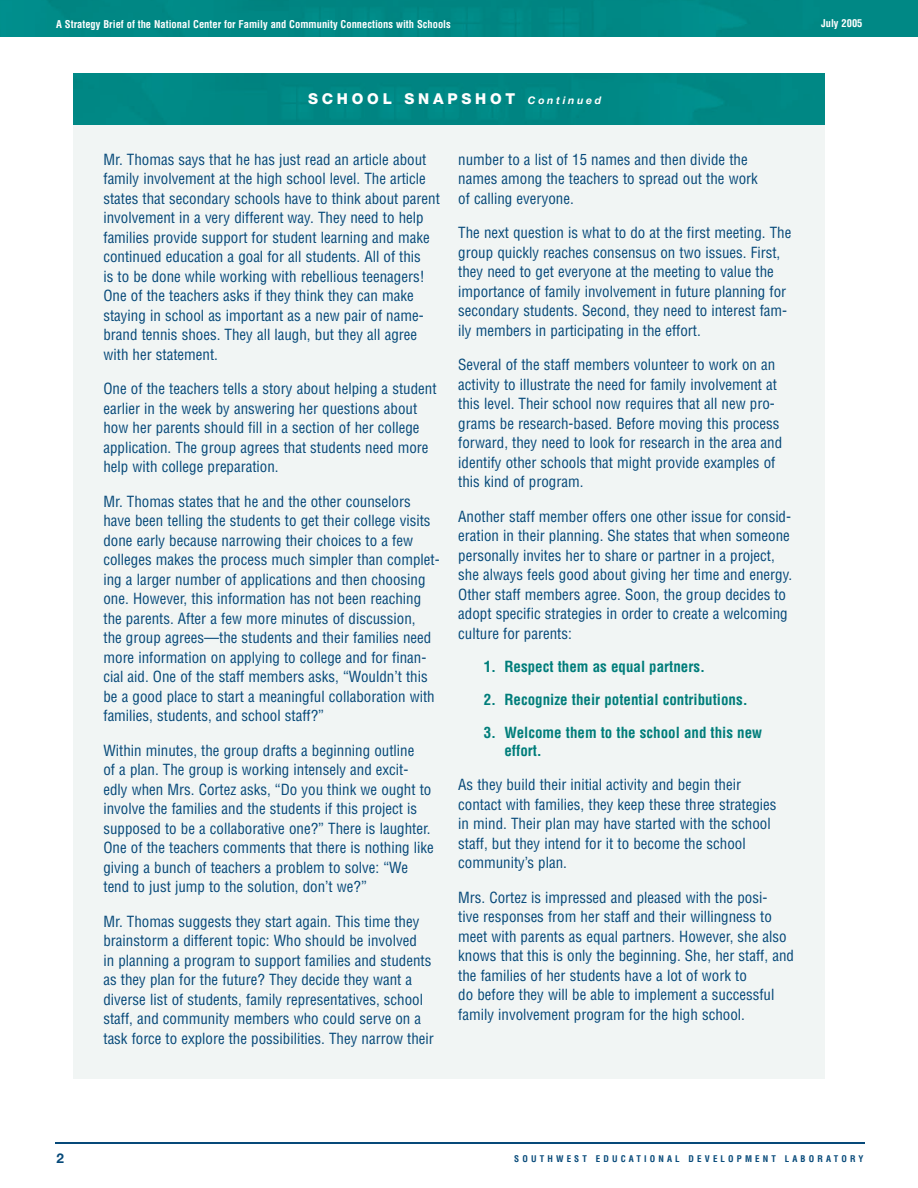
<style>
.page{position:relative;width:918px;height:1188px;background:#fff}
.page>*{position:absolute;margin:0;border:0;box-sizing:border-box;transform-origin:0 0}
.t1{font:condensed 15px/19.5px "Helvetica";color:#064979}
.t2{font:700 condensed 15px/18px "Helvetica";color:#007d7a}
.t3{font:800 15px "Helvetica Neue";letter-spacing:.25em;color:#fff}
.t4{font:700 13.5px "Helvetica Neue";color:#064979}
.t5{font:700 condensed 10.5px "Helvetica";color:#fff}
.t6{font:700 condensed 9px "Helvetica";letter-spacing:.35em;color:#064979}
.s1{font-weight:700;font-style:italic;font-size:10.5px}
</style>
<div class="page">
<hr style="left:55px;top:1142px;width:810px;height:2px;background:#064979">
<div style="left:0;top:0;width:917px;height:37px;background:#008885"></div>
<hr style="left:917px;top:0;width:1px;height:37px;background:#178887">
<div style="left:73px;top:87px;width:752px;height:992px;background:#f1f5f4"></div>
<div style="left:73px;top:74px;width:752px;height:50px;background:#008784"></div>
<p class="t5" style="left:56px;top:17px;width:396px">A Strategy Brief of the National Center for Family and Community Connections with Schools</p>
<p class="t5" style="left:821px;top:17px;width:43px">July 2005</p>
<p class="t3" style="left:308px;top:90px;width:295px">SCHOOL SNAPSHOT <span class="s1">Continued</span></p>
<p class="t1" style="left:103px;top:150px;width:338px">Mr. Thomas says that he has just read an article about family involvement at the high school level. The article states that secondary schools have to think about parent involvement in a very different way. They need to help families provide support for student learning and make continued education a goal for all students. All of this<br>is to be done while working with rebellious teenagers!<br>One of the teachers asks if they think they can make staying in school as important as a new pair of name&shy;brand tennis shoes. They all laugh, but they all agree with her statement.</p>
<p class="t1" style="left:103px;top:379px;width:335px">One of the teachers tells a story about helping a student earlier in the week by answering her questions about how her parents should fill in a section of her college application. The group agrees that students need more help with college preparation.</p>
<p class="t1" style="left:103px;top:492px;width:338px">Mr. Thomas states that he and the other counselors have been telling the students to get their college visits done early because narrowing their choices to a few colleges makes the process much simpler than complet&shy;ing a larger number of applications and then choosing one. However, this information has not been reaching the parents. After a few more minutes of discussion,<br>the group agrees—the students and their families need more information on applying to college and for finan&shy;cial aid. One of the staff members asks, “Wouldn’t this be a good place to start a meaningful collaboration with families, students, and school staff?”</p>
<p class="t1" style="left:103px;top:741px;width:332px">Within minutes, the group drafts a beginning outline<br>of a plan. The group is working intensely and excit&shy;edly when Mrs. Cortez asks, “Do you think we ought to involve the families and the students if this project is supposed to be a collaborative one?” There is laughter.<br>One of the teachers comments that there is nothing like giving a bunch of teachers a problem to solve: “We tend to just jump to the solution, don’t we?”</p>
<p class="t1" style="left:103px;top:912px;width:332px">Mr. Thomas suggests they start again. This time they brainstorm a different topic: Who should be involved<br>in planning a program to support families and students as they plan for the future? They decide they want a diverse list of students, family representatives, school staff, and community members who could serve on a task force to explore the possibilities. They narrow their</p>
<p class="t1" style="left:458px;top:150px;width:301px">number to a list of 15 names and then divide the names among the teachers to spread out the work of calling everyone.</p>
<p class="t1" style="left:458px;top:223px;width:335px">The next question is what to do at the first meeting. The group quickly reaches consensus on two issues. First, they need to get everyone at the meeting to value the importance of family involvement in future planning for secondary students. Second, they need to interest fam&shy;ily members in participating in the effort.</p>
<p class="t1" style="left:458px;top:355px;width:326px">Several of the staff members volunteer to work on an activity to illustrate the need for family involvement at this level. Their school now requires that all new pro&shy;grams be research-based. Before moving this process forward, they need to look for research in the area and identify other schools that might provide examples of this kind of program.</p>
<p class="t1" style="left:458px;top:507px;width:336px">Another staff member offers one other issue for consid&shy;eration in their planning. She states that when someone personally invites her to share or partner in a project, she always feels good about giving her time and energy.<br>Other staff members agree. Soon, the group decides to adopt specific strategies in order to create a welcoming culture for parents:</p>
<p class="t2" style="left:484px;top:657px;width:223px">1. Respect them as equal partners.</p>
<p class="t2" style="left:484px;top:690px;width:265px">2. Recognize their potential contributions.</p>
<p class="t2" style="left:504px;top:723px;width:259px;text-indent:-21px">3. Welcome them to the school and this new effort.</p>
<p class="t1" style="left:458px;top:775px;width:320px">As they build their initial activity and begin their contact with families, they keep these three strategies in mind. Their plan may have started with the school staff, but they intend for it to become the school community’s plan.</p>
<p class="t1" style="left:458px;top:888px;width:337px">Mrs. Cortez is impressed and pleased with the posi-<br>tive responses from her staff and their willingness to meet with parents as equal partners. However, she also knows that this is only the beginning. She, her staff, and the families of her students have a lot of work to<br>do before they will be able to implement a successful family involvement program for the high school.</p>
<p class="t4" style="left:57px;top:1149px;width:9px">2</p>
<p class="t6" style="left:514px;top:1153px;width:351px">SOUTHWEST EDUCATIONAL DEVELOPMENT LABORATORY</p>
</div>
